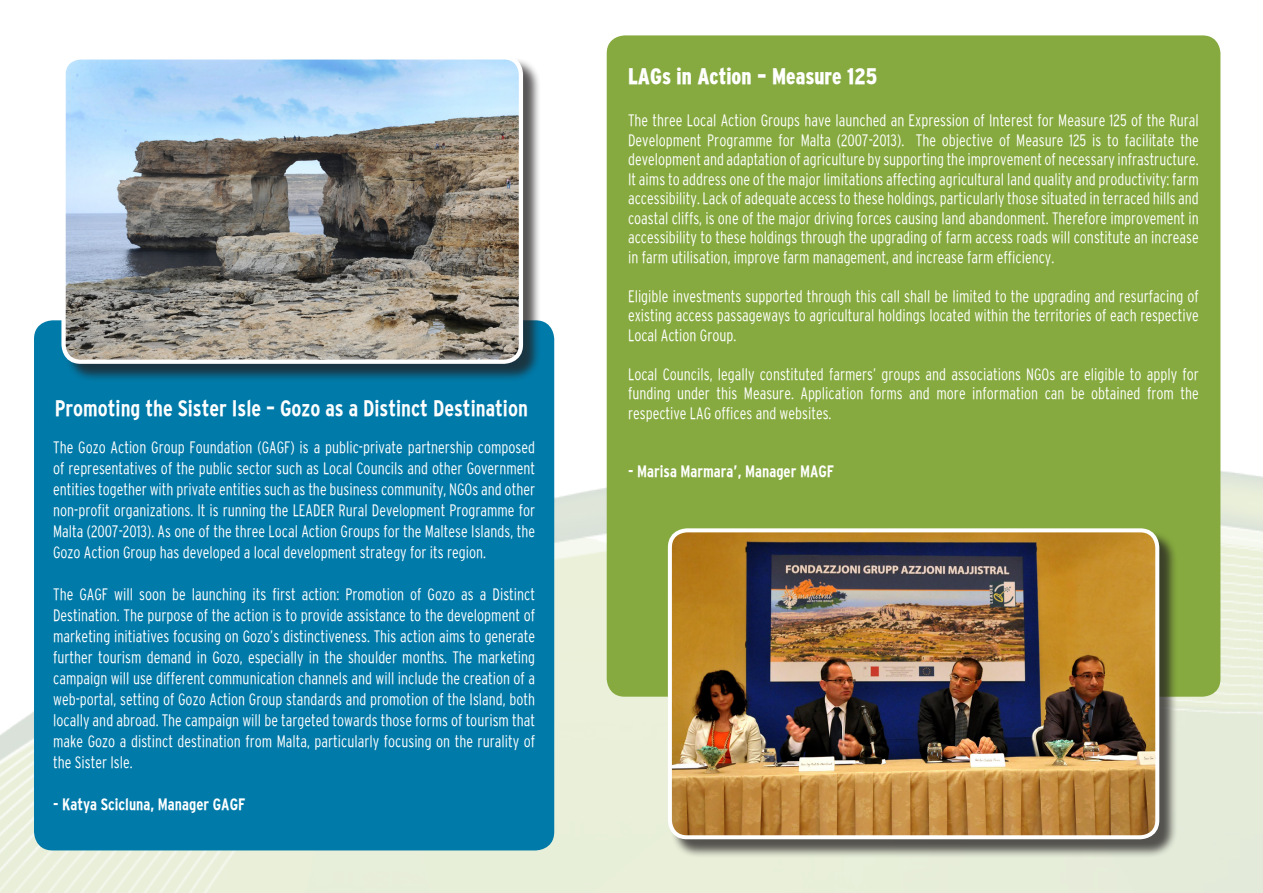
<style>
.page{position:relative;width:1263px;height:893px;background:#fff}
.page>*{position:absolute;margin:0;border:0;box-sizing:border-box;transform-origin:0 0}
.t1{font:700 22.5px "Malt Interstate Cond";color:#fff;scale:.95 1}
.bodytext{font:900 22.5px "Malt Interstate Cond";color:#fff;scale:.95 1}
.bodytext-2{font:300 16.5px/21px "Maltinterstate Cond";color:#fff;text-align:justify;scale:.95 1}
.bodytext-3{font:700 16.5px "Malt Interstate Cond";color:#fff;scale:.95 1}
</style>
<div class="page">
<img style="left:0;top:456px;width:1263px;height:437px">
<div style="left:34px;top:320px;width:520px;height:530px;background:#007aa9;border-radius:19px"></div>
<div style="left:607px;top:35px;width:613px;height:662px;background:#86aa3f;border-radius:18px"></div>
<div style="left:64px;top:58px;width:478px;height:325px;background:#231f20;opacity:.75"></div>
<img style="left:64px;top:58px;width:457px;height:304px">
<div style="left:61px;top:55px;width:462px;height:309px;border:4px solid #fff;border-radius:17px"></div>
<div style="left:670px;top:531px;width:508px;height:327px;background:#231f20;opacity:.75"></div>
<img style="left:670px;top:531px;width:487px;height:306px">
<div style="left:668px;top:528px;width:491px;height:311px;border:4px solid #fff;border-radius:17px"></div>
<p class="t1" style="left:55px;top:395px;width:500px">Promoting the Sister Isle – Gozo as a Distinct Destination</p>
<p class="bodytext-2" style="left:53px;top:437px;width:509px">The Gozo Action Group Foundation (GAGF) is a public-private partnership composed of representatives of the public sector such as Local Councils and other Government entities together with private entities such as the business community, NGOs and other non-profit organizations. It is running the LEADER Rural Development Programme for Malta (2007-2013). As one of the three Local Action Groups for the Maltese Islands, the Gozo Action Group has developed a local development strategy for its region.</p>
<p class="bodytext-2" style="left:53px;top:584px;width:509px">The GAGF will soon be launching its first action: Promotion of Gozo as a Distinct Destination. The purpose of the action is to provide assistance to the development of marketing initiatives focusing on Gozo’s distinctiveness. This action aims to generate further tourism demand in Gozo, especially in the shoulder months. The marketing campaign will use different communication channels and will include the creation of a web-portal, setting of Gozo Action Group standards and promotion of the Island, both locally and abroad. The campaign will be targeted towards those forms of tourism that make Gozo a distinct destination from Malta, particularly focusing on the rurality of the Sister Isle.</p>
<p class="bodytext-3" style="left:53px;top:795px;width:204px">- Katya Scicluna, Manager GAGF</p>
<p class="bodytext" style="left:628px;top:64px;width:264px">LAGs in Action – Measure 125</p>
<p class="bodytext-2" style="left:628px;top:110px;width:602px;line-height:19.5px">The three Local Action Groups have launched an Expression of Interest for Measure 125 of the Rural Development Programme for Malta (2007-2013). The objective of Measure 125 is to facilitate the development and adaptation of agriculture by supporting the improvement of necessary infrastructure.<br>It aims to address one of the major limitations affecting agricultural land quality and productivity: farm accessibility. Lack of adequate access to these holdings, particularly those situated in terraced hills and coastal cliffs, is one of the major driving forces causing land abandonment. Therefore improvement in accessibility to these holdings through the upgrading of farm access roads will constitute an increase in farm utilisation, improve farm management, and increase farm efficiency.</p>
<p class="bodytext-2" style="left:628px;top:286px;width:602px;line-height:19.5px">Eligible investments supported through this call shall be limited to the upgrading and resurfacing of existing access passageways to agricultural holdings located within the territories of each respective Local Action Group.</p>
<p class="bodytext-2" style="left:628px;top:364px;width:602px;line-height:19.5px">Local Councils, legally constituted farmers’ groups and associations NGOs are eligible to apply for funding under this Measure. Application forms and more information can be obtained from the respective LAG offices and websites.</p>
<p class="bodytext-3" style="left:628px;top:462px;width:218px">- Marisa Marmara’, Manager MAGF</p>
</div>
